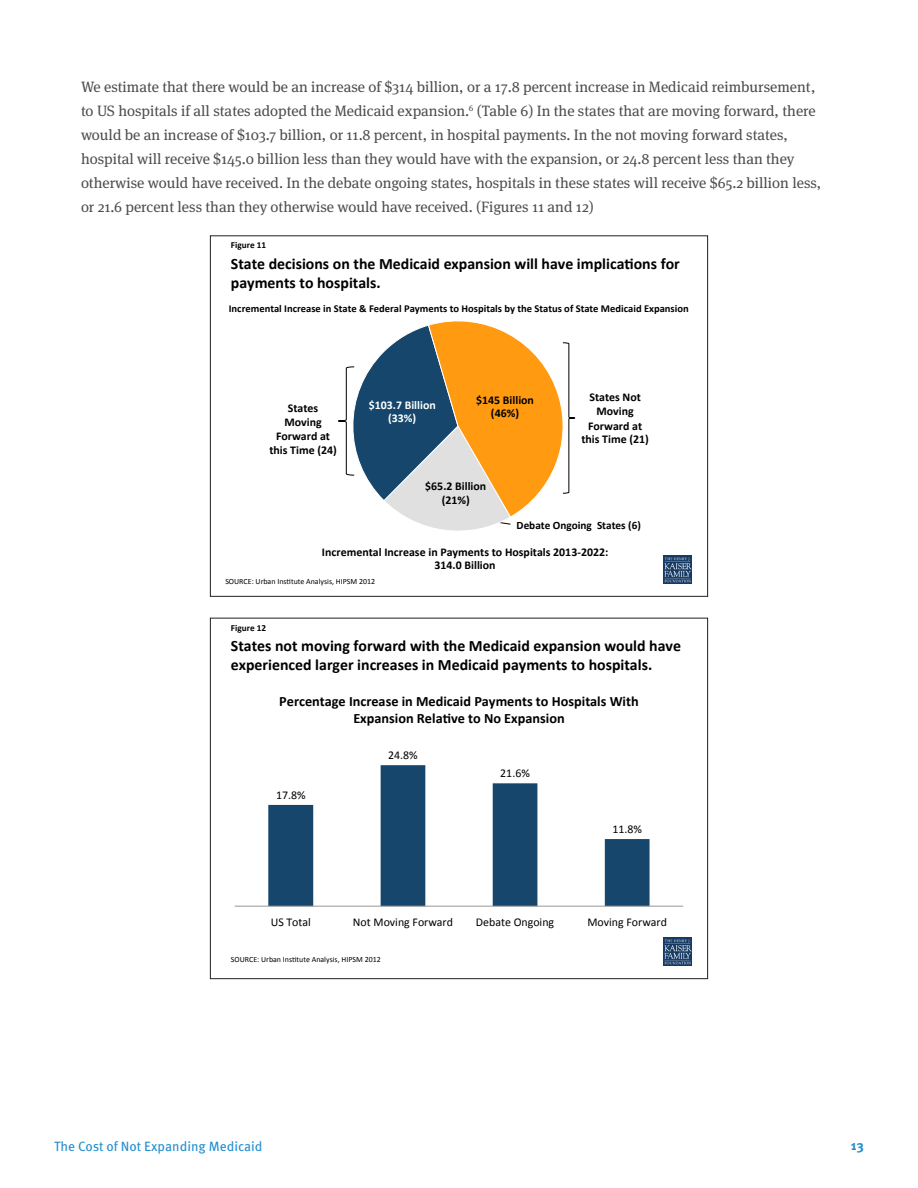
<style>
.page{position:relative;width:918px;height:1188px;background:#fff}
.page>*{position:absolute;margin:0;border:0;box-sizing:border-box;transform-origin:0 0}
.t1{font:700 15.9px/18.5px "Calibri";color:#000}
._1_-_Body{font:15px/24px "Meta Serif Pro";color:#4b4c4d}
.t2{font:700 14.25px/16.5px "Calibri";color:#000;text-align:center}
.t3{font:13.5px "Meta Pro";color:#238fcf}
.t4{font:700 13.5px "Meta Sc Offc Pro";color:#238fcf}
.t5{font:700 11.85px/14.1px "Calibri";color:#000;text-align:center}
.t6{font:11.85px "Calibri";color:#000}
.t7{font:700 11.85px/13.8px "Calibri";color:#fff;text-align:center}
.t8{font:700 11.25px "Calibri";color:#000}
.t9{font:700 10.5px "Calibri";color:#000}
.t10{font:700 9.3px "Calibri";color:#000}
.t11{font:7.95px "Calibri";color:#000}
</style>
<div class="page">
<img style="left:663px;top:555px;width:29px;height:29px">
<svg style="left:338px;top:321px;width:237px;height:210px"></svg>
<img style="left:663px;top:937px;width:29px;height:29px">
<svg style="left:268px;top:765px;width:382px;height:141px"></svg>
<hr style="left:235px;top:906px;width:448px;height:1px;background:#979797">
<p class="_1_-_Body" style="left:81px;top:74px;width:742px">We estimate that there would be an increase of $314 billion, or a 17.8 percent increase in Medicaid reimbursement, to US hospitals if all states adopted the Medicaid expansion.<sup>6</sup> (Table 6) In the states that are moving forward, there would be an increase of $103.7 billion, or 11.8 percent, in hospital payments. In the not moving forward states, hospital will receive $145.0 billion less than they would have with the expansion, or 24.8 percent less than they otherwise would have received. In the debate ongoing states, hospitals in these states will receive $65.2 billion less, or 21.6 percent less than they otherwise would have received. (Figures 11 and 12)</p>
<p class="t10" style="left:231px;top:239px;width:37px">Figure 11</p>
<p class="t1" style="left:231px;top:255px;width:450px">State decisions on the Medicaid expansion will have implica&lt;ons for payments to hospitals.</p>
<p class="t9" style="left:229px;top:302px;width:461px">Incremental Increase in State &amp; Federal Payments to Hospitals by the Status of State Medicaid Expansion</p>
<p class="t5" style="left:269px;top:401px;width:69px">States<br>Moving<br>Forward at this Time (24)</p>
<p class="t5" style="left:581px;top:390px;width:69px">States Not<br>Moving<br>Forward at this Time (21)</p>
<p class="t5" style="left:476px;top:393px;width:59px">$145 Billion (46%)</p>
<p class="t7" style="left:369px;top:398px;width:69px">$103.7 Billion (33%)</p>
<p class="t5" style="left:425px;top:479px;width:63px">$65.2 Billion (21%)</p>
<p class="t8" style="left:517px;top:518px;width:126px">Debate Ongoing States (6)</p>
<p class="t5" style="left:322px;top:545px;width:288px">Incremental Increase in Payments to Hospitals 2013--‐2022:<br>314.0 Billion</p>
<p class="t11" style="left:225px;top:577px;width:151px">SOURCE: Urban Ins/tute Analysis, HIPSM 2012</p>
<p class="t10" style="left:231px;top:622px;width:37px">Figure 12</p>
<p class="t1" style="left:231px;top:637px;width:452px">States not moving forward with the Medicaid expansion would have experienced larger increases in Medicaid payments to hospitals.</p>
<p class="t2" style="left:279px;top:693px;width:361px">Percentage Increase in Medicaid Payments to Hospitals With<br>Expansion Rela&lt;ve to No Expansion</p>
<p class="t6" style="left:276px;top:787px;width:31px">17.8%</p>
<p class="t6" style="left:388px;top:748px;width:31px">24.8%</p>
<p class="t6" style="left:500px;top:766px;width:31px">21.6%</p>
<p class="t6" style="left:612px;top:822px;width:31px">11.8%</p>
<p class="t6" style="left:271px;top:914px;width:42px">US Total</p>
<p class="t6" style="left:353px;top:914px;width:102px">Not Moving Forward</p>
<p class="t6" style="left:476px;top:914px;width:80px">Debate Ongoing</p>
<p class="t6" style="left:587px;top:914px;width:81px">Moving Forward</p>
<p class="t11" style="left:231px;top:954px;width:151px">SOURCE: Urban Ins/tute Analysis, HIPSM 2012</p>
<p class="t3" style="left:54px;top:1136px;width:210px">The Cost of Not Expanding Medicaid</p>
<p class="t4" style="left:851px;top:1135px;width:15px">13</p>
</div>
